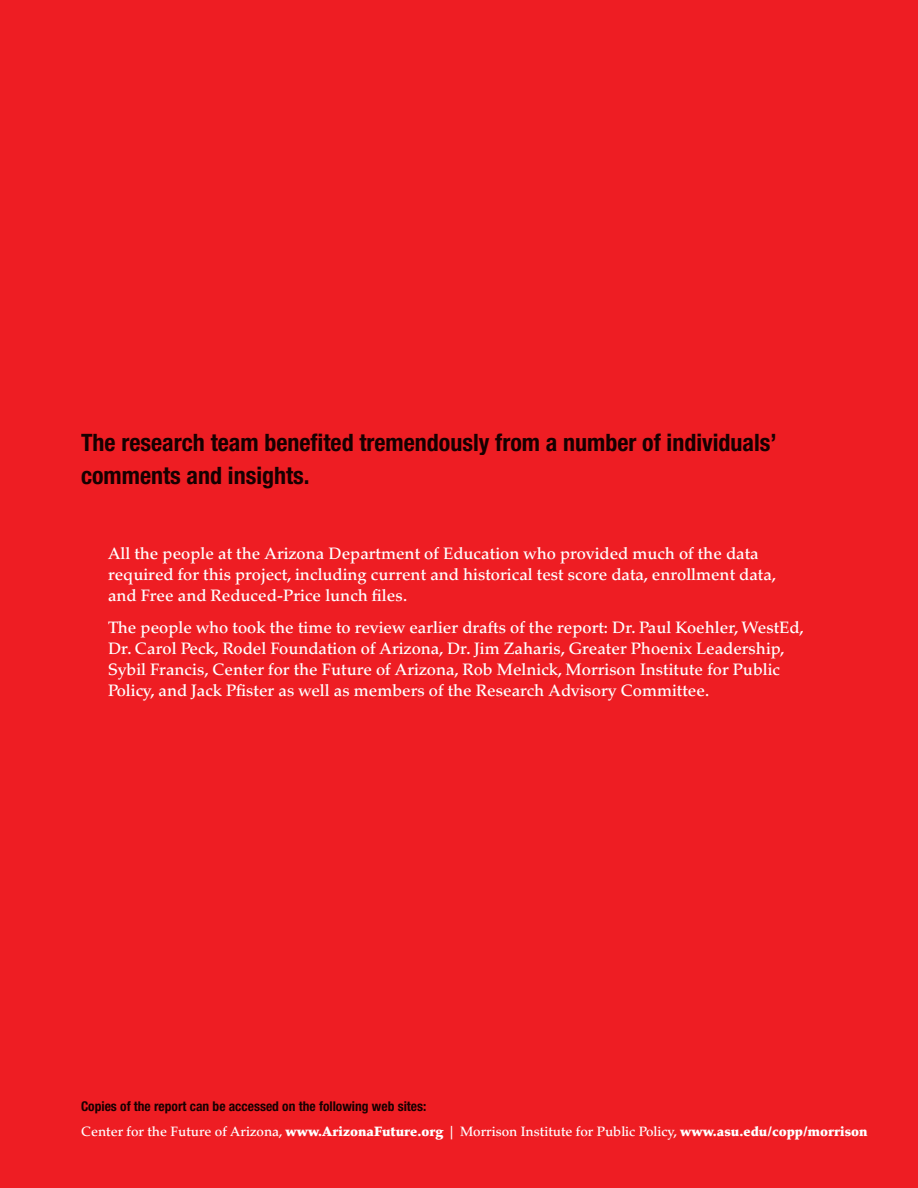
<style>
.page{position:relative;width:918px;height:1188px;background:#ee1d23}
.page>*{position:absolute;margin:0;border:0;box-sizing:border-box;transform-origin:0 0}
.t1{font:700 condensed 24px/33px "Helvetica Neue";color:#170000}
.t2{font:500 16.5px/21px "Palatino";color:#fff}
.t3{font:500 13.5px "Palatino";color:#fff}
.t4{font:700 condensed 13.5px "Helvetica Neue";color:#170000}
.s1{font-weight:900}
</style>
<div class="page">
<h1 class="t1" style="left:81px;top:425px;width:697px">The research team benefited tremendously from a number of individuals’ comments and insights.</h1>
<p class="t2" style="left:108px;top:544px;width:670px">All the people at the Arizona Department of Education who provided much of the data required for this project, including current and historical test score data, enrollment data, and Free and Reduced-Price lunch files.</p>
<p class="t2" style="left:108px;top:617px;width:697px">The people who took the time to review earlier drafts of the report: Dr. Paul Koehler, WestEd, Dr. Carol Peck, Rodel Foundation of Arizona, Dr. Jim Zaharis, Greater Phoenix Leadership, Sybil Francis, Center for the Future of Arizona, Rob Melnick, Morrison Institute for Public Policy, and Jack Pfister as well as members of the Research Advisory Committee.</p>
<p class="t4" style="left:81px;top:1098px;width:347px">Copies of the report can be accessed on the following web sites:</p>
<p class="t3" style="left:81px;top:1124px;width:788px">Center for the Future of Arizona, <span class="s1">www.ArizonaFuture.org</span> | Morrison Institute for Public Policy, <span class="s1">www.asu.edu/copp/morrison</span></p>
</div>
